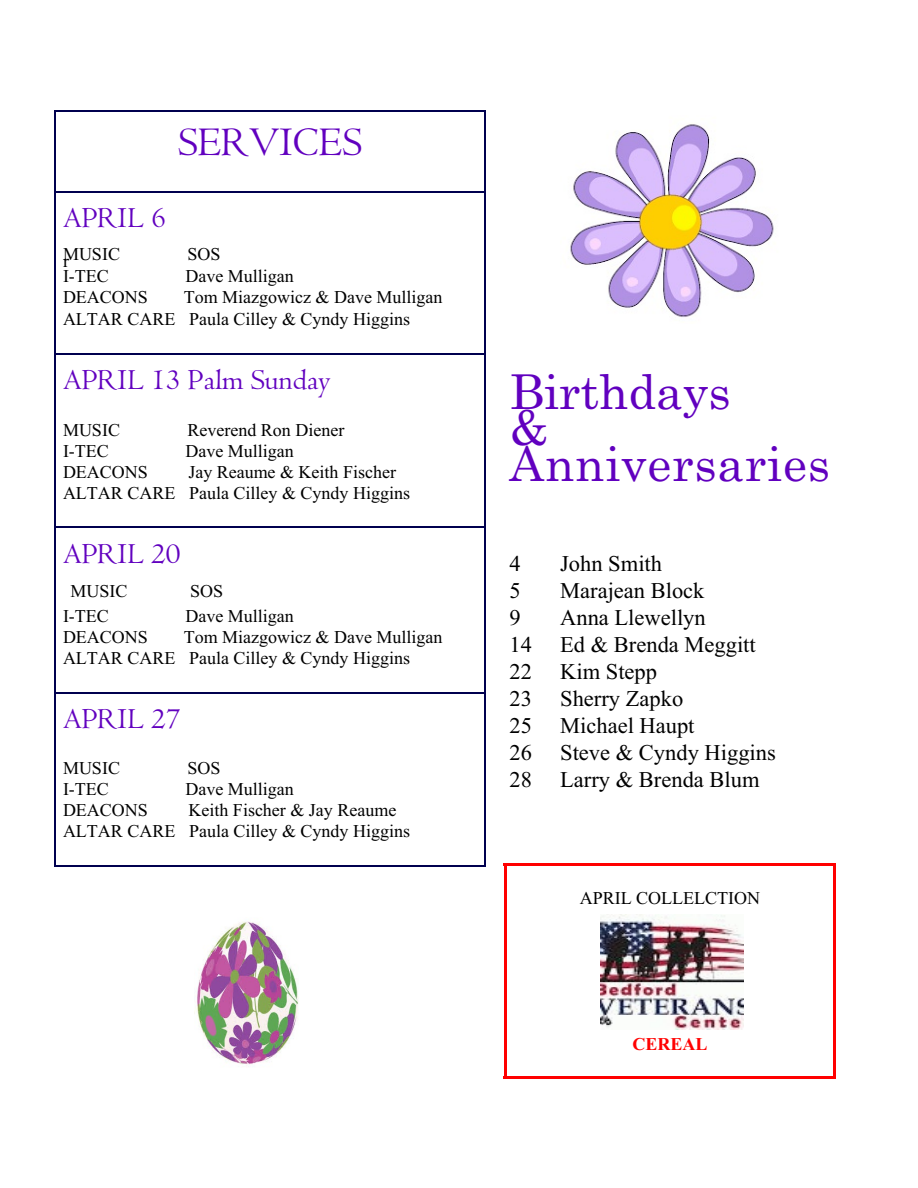
<style>
.page{position:relative;width:918px;height:1188px;background:#fff}
.page>*{position:absolute;margin:0;border:0;box-sizing:border-box;transform-origin:0 0}
.t1{font:48px/36px "Century Schoolbook";letter-spacing:.015em;color:#6100bf}
.t2{font:42px "Centaur";color:#6100bf}
.t3{font:30px "Centaur";color:#6100bf}
.t4{font:22.5px "Times New Roman";color:#000}
.t5{font:18px/21px "Times New Roman";color:#000}
.t6{font:700 18px "Times New Roman";color:#f00}
</style>
<div class="page">
<hr style="left:54px;top:110px;width:1px;height:82px;background:#00004f">
<hr style="left:484px;top:110px;width:2px;height:82px;background:#00004f">
<hr style="left:54px;top:110px;width:432px;height:2px;background:#00004f">
<hr style="left:54px;top:191px;width:432px;height:1px;background:#00004f">
<hr style="left:54px;top:192px;width:1px;height:162px;background:#00004f">
<hr style="left:484px;top:192px;width:2px;height:162px;background:#00004f">
<hr style="left:54px;top:353px;width:432px;height:2px;background:#00004f">
<hr style="left:54px;top:355px;width:1px;height:173px;background:#00004f">
<hr style="left:484px;top:355px;width:2px;height:173px;background:#00004f">
<hr style="left:54px;top:526px;width:432px;height:2px;background:#00004f">
<hr style="left:54px;top:528px;width:1px;height:165px;background:#00004f">
<hr style="left:484px;top:528px;width:2px;height:165px;background:#00004f">
<hr style="left:54px;top:692px;width:432px;height:1px;background:#00004f">
<hr style="left:54px;top:693px;width:1px;height:173px;background:#00004f">
<hr style="left:484px;top:693px;width:2px;height:173px;background:#00004f">
<hr style="left:54px;top:865px;width:432px;height:1px;background:#00004f">
<hr style="left:504px;top:863px;width:3px;height:30px;background:#f00">
<hr style="left:833px;top:863px;width:3px;height:30px;background:#f00">
<hr style="left:504px;top:863px;width:332px;height:3px;background:#f00">
<hr style="left:504px;top:887px;width:3px;height:27px;background:#f00">
<hr style="left:833px;top:887px;width:3px;height:27px;background:#f00">
<hr style="left:504px;top:908px;width:3px;height:27px;background:#f00">
<hr style="left:833px;top:908px;width:3px;height:27px;background:#f00">
<hr style="left:504px;top:929px;width:3px;height:27px;background:#f00">
<hr style="left:833px;top:929px;width:3px;height:27px;background:#f00">
<hr style="left:504px;top:950px;width:3px;height:27px;background:#f00">
<hr style="left:833px;top:950px;width:3px;height:27px;background:#f00">
<hr style="left:504px;top:971px;width:3px;height:27px;background:#f00">
<hr style="left:833px;top:971px;width:3px;height:27px;background:#f00">
<hr style="left:504px;top:992px;width:3px;height:27px;background:#f00">
<hr style="left:833px;top:992px;width:3px;height:27px;background:#f00">
<hr style="left:504px;top:1013px;width:3px;height:27px;background:#f00">
<hr style="left:833px;top:1013px;width:3px;height:27px;background:#f00">
<hr style="left:504px;top:1034px;width:3px;height:26px;background:#f00">
<hr style="left:833px;top:1034px;width:3px;height:26px;background:#f00">
<hr style="left:504px;top:1055px;width:3px;height:23px;background:#f00">
<hr style="left:833px;top:1055px;width:3px;height:23px;background:#f00">
<hr style="left:504px;top:1076px;width:332px;height:3px;background:#f00">
<img style="left:196px;top:921px;width:103px;height:144px">
<img style="left:570px;top:124px;width:204px;height:193px">
<img style="left:600px;top:915px;width:144px;height:114px">
<h2 class="t2" style="left:178px;top:127px;width:186px">SERVICES</h2>
<h3 class="t3" style="left:63px;top:207px;width:104px">APRIL 6</h3>
<p class="t5" style="left:63px;top:245px;width:59px">MUSIC</p>
<p class="t5" style="left:188px;top:245px;width:35px">SOS</p>
<p class="t5" style="left:63px;top:255px;width:47px;line-height:14.5px">r<br>I-TEC</p>
<p class="t5" style="left:185px;top:267px;width:110px">Dave Mulligan</p>
<p class="t5" style="left:63px;top:289px;width:86px">DEACONS</p>
<p class="t5" style="left:63px;top:288px;width:381px;line-height:21.9px;text-indent:121px">Tom Miazgowicz &amp; Dave Mulligan<br>ALTAR CARE Paula Cilley &amp; Cyndy Higgins</p>
<h3 class="t3" style="left:63px;top:369px;width:269px">APRIL 13 Palm Sunday</h3>
<p class="t5" style="left:63px;top:421px;width:59px">MUSIC</p>
<p class="t5" style="left:188px;top:421px;width:158px">Reverend Ron Diener</p>
<p class="t5" style="left:63px;top:442px;width:47px">I-TEC</p>
<p class="t5" style="left:185px;top:442px;width:110px">Dave Mulligan</p>
<p class="t5" style="left:63px;top:463px;width:86px">DEACONS</p>
<p class="t5" style="left:63px;top:463px;width:349px;text-indent:125px">Jay Reaume &amp; Keith Fischer<br>ALTAR CARE Paula Cilley &amp; Cyndy Higgins</p>
<h3 class="t3" style="left:63px;top:542px;width:119px">APRIL 20</h3>
<p class="t5" style="left:70px;top:582px;width:59px">MUSIC</p>
<p class="t5" style="left:190px;top:582px;width:35px">SOS</p>
<p class="t5" style="left:63px;top:607px;width:47px">I-TEC</p>
<p class="t5" style="left:185px;top:607px;width:110px">Dave Mulligan</p>
<p class="t5" style="left:63px;top:628px;width:86px">DEACONS</p>
<p class="t5" style="left:63px;top:628px;width:381px;text-indent:121px">Tom Miazgowicz &amp; Dave Mulligan<br>ALTAR CARE Paula Cilley &amp; Cyndy Higgins</p>
<h3 class="t3" style="left:63px;top:708px;width:119px">APRIL 27</h3>
<p class="t5" style="left:63px;top:759px;width:59px">MUSIC</p>
<p class="t5" style="left:188px;top:759px;width:35px">SOS</p>
<p class="t5" style="left:63px;top:780px;width:47px">I-TEC</p>
<p class="t5" style="left:185px;top:780px;width:110px">Dave Mulligan</p>
<p class="t5" style="left:63px;top:801px;width:86px">DEACONS</p>
<p class="t5" style="left:63px;top:801px;width:349px;text-indent:125px">Keith Fischer &amp; Jay Reaume<br>ALTAR CARE Paula Cilley &amp; Cyndy Higgins</p>
<h1 class="t1" style="left:510px;top:378px;width:322px">Birthdays<br>&amp;<br>Anniversaries</h1>
<p class="t4" style="left:510px;top:555px;width:13px">4</p>
<p class="t4" style="left:560px;top:555px;width:103px">John Smith</p>
<p class="t4" style="left:510px;top:582px;width:13px">5</p>
<p class="t4" style="left:560px;top:582px;width:146px">Marajean Block</p>
<p class="t4" style="left:510px;top:609px;width:13px">9</p>
<p class="t4" style="left:560px;top:609px;width:147px">Anna Llewellyn</p>
<p class="t4" style="left:510px;top:636px;width:24px">14</p>
<p class="t4" style="left:560px;top:636px;width:197px">Ed &amp; Brenda Meggitt</p>
<p class="t4" style="left:510px;top:663px;width:24px">22</p>
<p class="t4" style="left:560px;top:663px;width:98px">Kim Stepp</p>
<p class="t4" style="left:510px;top:690px;width:24px">23</p>
<p class="t4" style="left:560px;top:690px;width:125px">Sherry Zapko</p>
<p class="t4" style="left:510px;top:717px;width:24px">25</p>
<p class="t4" style="left:560px;top:717px;width:136px">Michael Haupt</p>
<p class="t4" style="left:510px;top:744px;width:24px">26</p>
<p class="t4" style="left:560px;top:744px;width:217px">Steve &amp; Cyndy Higgins</p>
<p class="t4" style="left:510px;top:771px;width:24px">28</p>
<p class="t4" style="left:560px;top:771px;width:201px">Larry &amp; Brenda Blum</p>
<p class="t5" style="left:580px;top:889px;width:182px">APRIL COLLELCTION</p>
<p class="t6" style="left:633px;top:1038px;width:77px">CEREAL</p>
</div>
